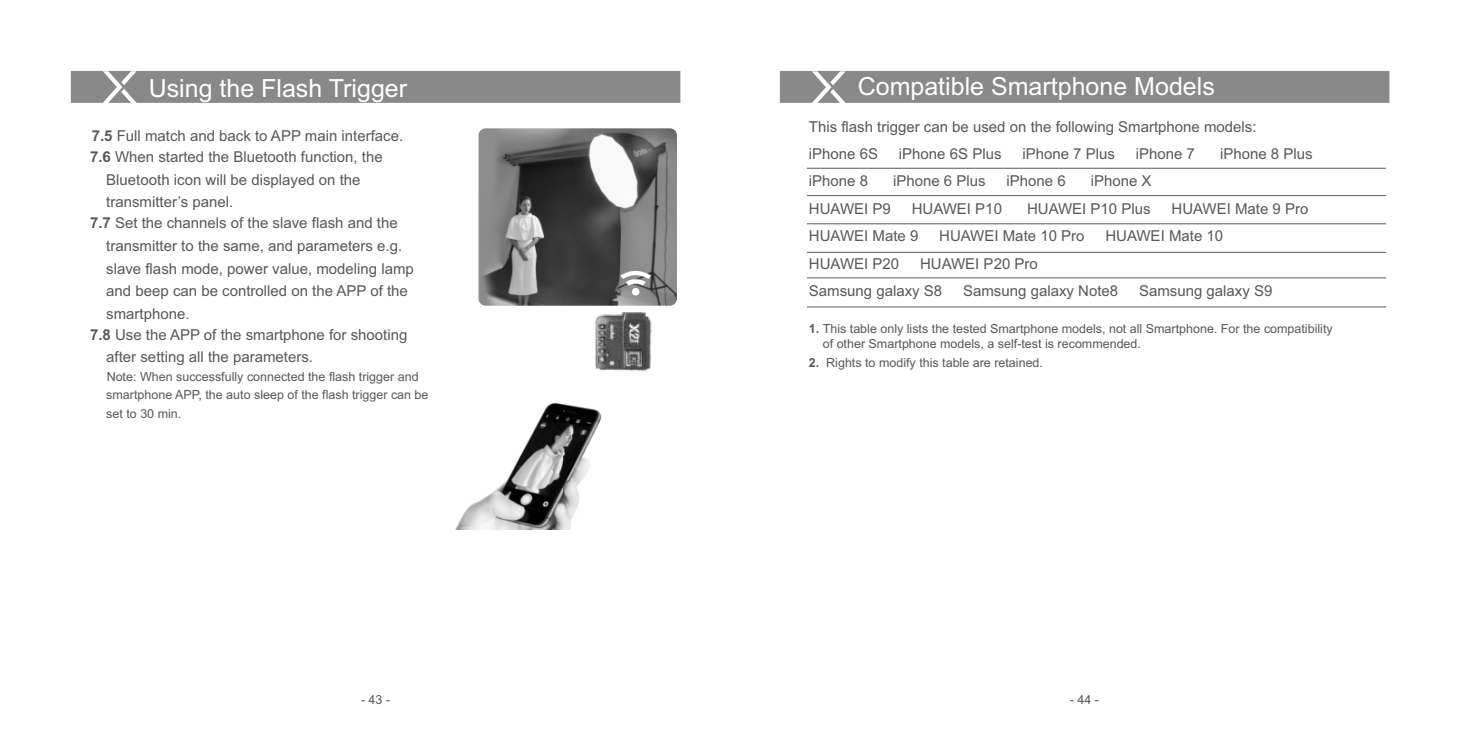
<style>
.page{position:relative;width:1460px;height:752px;background:#fff}
.page>*{position:absolute;margin:0;border:0;box-sizing:border-box;transform-origin:0 0}
.t1{font:25px "Arial";color:#fff}
.t2{font:15px/22.5px "Arial";color:#595857}
.t3{font:12.5px/18.8px "Arial";color:#595857}
.s1{font-weight:700}
</style>
<div class="page">
<img style="left:478px;top:128px;width:199px;height:177px;border-radius:7px">
<div style="left:71px;top:71px;width:609px;height:32px;background:#898989"></div>
<svg style="left:102px;top:71px;width:35px;height:32px"></svg>
<img style="left:456px;top:403px;width:146px;height:125px">
<svg style="left:620px;top:269px;width:31px;height:16px"></svg>
<div style="left:632px;top:288px;width:7px;height:7px;background:#fff;border-radius:50%"></div>
<img style="left:595px;top:312px;width:57px;height:59px">
<hr style="left:807px;top:168px;width:579px;height:1px;background:#595857">
<hr style="left:807px;top:195px;width:579px;height:1px;background:#595857">
<hr style="left:807px;top:223px;width:579px;height:1px;background:#595857">
<hr style="left:807px;top:252px;width:579px;height:1px;background:#595857">
<hr style="left:807px;top:277px;width:579px;height:1px;background:#595857">
<div style="left:780px;top:71px;width:609px;height:32px;background:#898989"></div>
<svg style="left:811px;top:71px;width:35px;height:32px"></svg>
<hr style="left:807px;top:306px;width:579px;height:1px;background:#595857">
<h1 class="t1" style="left:149px;top:78px;width:260px">Using the Flash Trigger</h1>
<p class="t2" style="left:90px;top:127px;width:315px;line-height:21px"><span class="s1">7.5</span> Full match and back to APP main interface.<br><span class="s1">7.6</span> When started the Bluetooth function, the</p>
<p class="t2" style="left:106px;top:169px;width:256px">Bluetooth icon will be displayed on the transmitter’s panel.</p>
<p class="t2" style="left:106px;top:213px;width:309px;text-indent:-16px"><span class="s1">7.7</span> Set the channels of the slave flash and the transmitter to the same, and parameters e.g. slave flash mode, power value, modeling lamp and beep can be controlled on the APP of the smartphone.</p>
<p class="t2" style="left:106px;top:324px;width:303px;text-indent:-16px"><span class="s1">7.8</span> Use the APP of the smartphone for shooting after setting all the parameters.</p>
<p class="t3" style="left:106px;top:368px;width:324px">Note: When successfully connected the flash trigger and smartphone APP, the auto sleep of the flash trigger can be set to 30 min.</p>
<h1 class="t1" style="left:858px;top:76px;width:359px">Compatible Smartphone Models</h1>
<p class="t2" style="left:809px;top:117px;width:449px">This flash trigger can be used on the following Smartphone models:</p>
<p class="t2" style="left:809px;top:144px;width:71px">iPhone 6S</p>
<p class="t2" style="left:899px;top:144px;width:104px">iPhone 6S Plus</p>
<p class="t2" style="left:1022px;top:144px;width:94px">iPhone 7 Plus</p>
<p class="t2" style="left:1136px;top:144px;width:61px">iPhone 7</p>
<p class="t2" style="left:1220px;top:144px;width:94px">iPhone 8 Plus</p>
<p class="t2" style="left:809px;top:171px;width:61px">iPhone 8</p>
<p class="t2" style="left:893px;top:171px;width:94px">iPhone 6 Plus</p>
<p class="t2" style="left:1006px;top:171px;width:61px">iPhone 6</p>
<p class="t2" style="left:1091px;top:171px;width:62px">iPhone X</p>
<p class="t2" style="left:809px;top:198px;width:83px">HUAWEI P9</p>
<p class="t2" style="left:912px;top:198px;width:92px">HUAWEI P10</p>
<p class="t2" style="left:1027px;top:198px;width:125px">HUAWEI P10 Plus</p>
<p class="t2" style="left:1171px;top:198px;width:138px">HUAWEI Mate 9 Pro</p>
<p class="t2" style="left:809px;top:226px;width:111px">HUAWEI Mate 9</p>
<p class="t2" style="left:939px;top:226px;width:147px">HUAWEI Mate 10 Pro</p>
<p class="t2" style="left:1105px;top:226px;width:119px">HUAWEI Mate 10</p>
<p class="t2" style="left:809px;top:253px;width:92px">HUAWEI P20</p>
<p class="t2" style="left:809px;top:251px;width:230px;line-height:27.5px;text-indent:111px">HUAWEI P20 Pro<br>Samsung galaxy S8</p>
<p class="t2" style="left:963px;top:281px;width:157px">Samsung galaxy Note8</p>
<p class="t2" style="left:1139px;top:281px;width:135px">Samsung galaxy S9</p>
<p class="t3" style="left:823px;top:321px;width:511px;line-height:15.5px;text-indent:-14px"><span class="s1">1.</span> This table only lists the tested Smartphone models, not all Smartphone. For the compatibility of other Smartphone models, a self-test is recommended.</p>
<p class="t3" style="left:809px;top:354px;width:236px"><span class="s1">2.</span> Rights to modify this table are retained.</p>
<p class="t3" style="left:361px;top:691px;width:31px">- 43 -</p>
<p class="t3" style="left:1070px;top:691px;width:31px">- 44 -</p>
</div>
